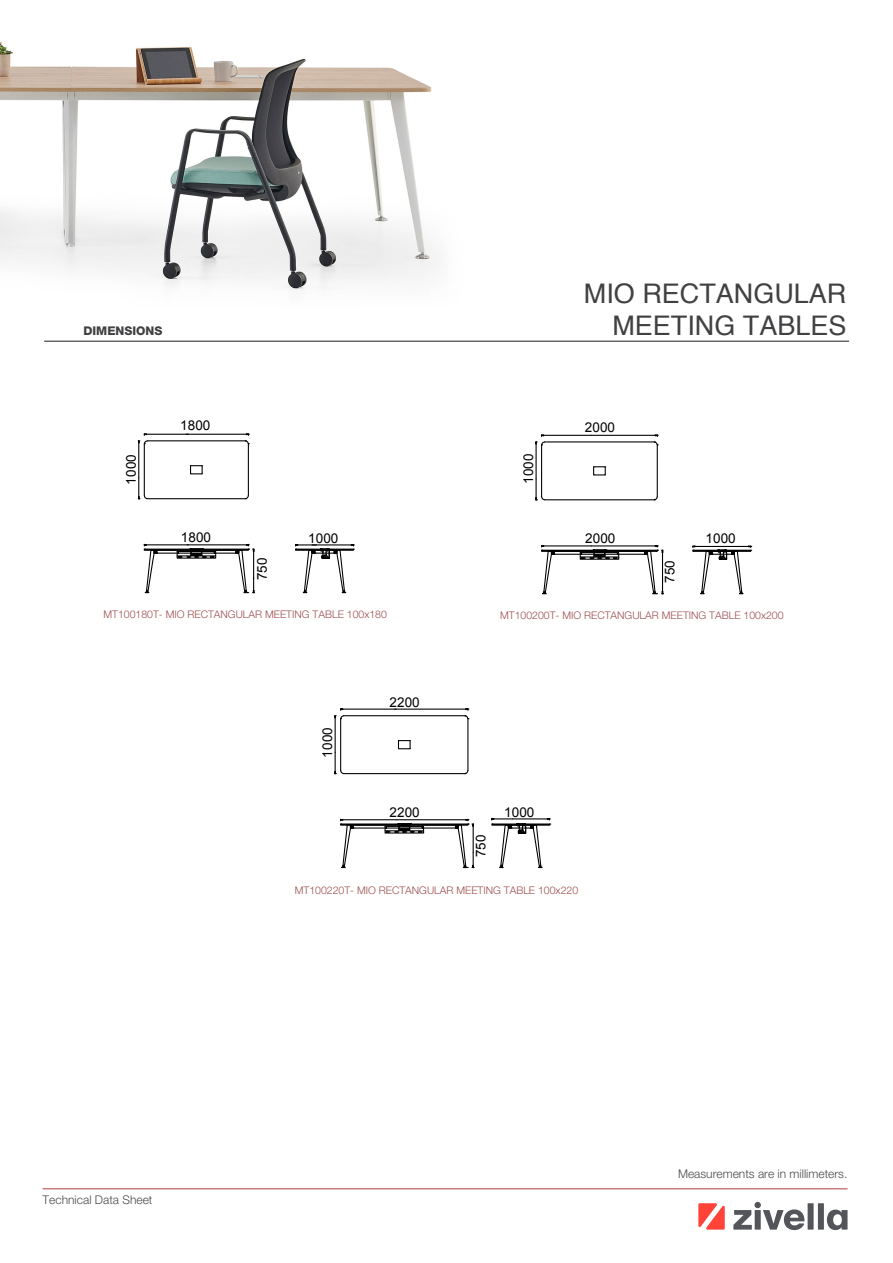
<style>
.page{position:relative;width:893px;height:1263px;background:#fff}
.page>*{position:absolute;margin:0;border:0;box-sizing:border-box;transform-origin:0 0}
.t1{font:27px/32.4px "Helvetica";color:#414042;text-align:right}
.t2{font:13.5px "Arial";letter-spacing:.015em;color:#000}
.t3{font:300 12px "Helvetica Neue LT Pro";color:#4d4c4c}
.t4{font:300 12px "Helvetica Neue LT Pro";color:#4c4c4c}
.t5{font:800 12px "Helvetica Neue LT Pro";color:#414042}
.t6{font:300 10.5px "Helvetica Neue LT Pro";color:#9d4f50}
</style>
<div class="page">
<img style="left:0;top:41px;width:490px;height:300px">
<hr style="left:44px;top:341px;width:805px;height:1px;background:#1d1d1b">
<hr style="left:43px;top:1188px;width:804px;height:1px;background:#b85050">
<hr style="left:146px;top:544px;width:42px;height:1px;background:#000">
<hr style="left:187px;top:544px;width:59px;height:1px;background:#000">
<hr style="left:138px;top:443px;width:1px;height:35px;background:#000">
<hr style="left:248px;top:444px;width:1px;height:52px;background:#000">
<hr style="left:147px;top:440px;width:98px;height:1px;background:#000">
<hr style="left:144px;top:444px;width:1px;height:52px;background:#000">
<svg style="left:138px;top:478px;width:10px;height:22px"></svg>
<hr style="left:147px;top:498px;width:98px;height:1px;background:#000">
<svg style="left:244px;top:494px;width:5px;height:6px"></svg>
<div style="left:144px;top:549px;width:105px;height:2px;border:1px solid #000"></div>
<div style="left:154px;top:550px;width:85px;height:4px;border:1px solid #000"></div>
<svg style="left:190px;top:465px;width:13px;height:10px"></svg>
<svg style="left:144px;top:544px;width:14px;height:50px"></svg>
<svg style="left:235px;top:544px;width:20px;height:50px"></svg>
<svg style="left:295px;top:544px;width:59px;height:50px"></svg>
<hr style="left:146px;top:434px;width:42px;height:1px;background:#000">
<hr style="left:186px;top:434px;width:60px;height:1px;background:#000">
<svg style="left:138px;top:433px;width:10px;height:12px"></svg>
<svg style="left:244px;top:433px;width:5px;height:12px"></svg>
<svg style="left:177px;top:548px;width:39px;height:10px"></svg>
<hr style="left:177px;top:555px;width:39px;height:1px;background:#000">
<hr style="left:535px;top:444px;width:2px;height:35px;background:#000">
<hr style="left:657px;top:445px;width:1px;height:52px;background:#000">
<hr style="left:544px;top:441px;width:110px;height:1px;background:#000">
<hr style="left:541px;top:445px;width:1px;height:52px;background:#000">
<svg style="left:535px;top:479px;width:11px;height:22px"></svg>
<hr style="left:544px;top:499px;width:110px;height:1px;background:#000">
<svg style="left:653px;top:496px;width:5px;height:5px"></svg>
<div style="left:541px;top:550px;width:117px;height:2px;border:1px solid #000"></div>
<div style="left:552px;top:551px;width:95px;height:4px;border:1px solid #000"></div>
<svg style="left:593px;top:466px;width:13px;height:10px"></svg>
<svg style="left:692px;top:545px;width:60px;height:50px"></svg>
<hr style="left:544px;top:435px;width:47px;height:1px;background:#000">
<hr style="left:591px;top:435px;width:64px;height:1px;background:#000">
<svg style="left:535px;top:434px;width:11px;height:12px"></svg>
<svg style="left:653px;top:434px;width:5px;height:12px"></svg>
<hr style="left:544px;top:545px;width:47px;height:1px;background:#000">
<hr style="left:591px;top:545px;width:64px;height:1px;background:#000">
<svg style="left:541px;top:545px;width:14px;height:50px"></svg>
<svg style="left:644px;top:545px;width:19px;height:50px"></svg>
<div style="left:580px;top:552px;width:39px;height:8px;border:1px solid #000"></div>
<svg style="left:580px;top:549px;width:39px;height:10px"></svg>
<hr style="left:580px;top:556px;width:39px;height:1px;background:#000">
<svg style="left:491px;top:818px;width:60px;height:51px"></svg>
<hr style="left:343px;top:708px;width:53px;height:2px;background:#000">
<hr style="left:395px;top:708px;width:71px;height:2px;background:#000">
<hr style="left:343px;top:819px;width:53px;height:1px;background:#000">
<hr style="left:396px;top:819px;width:70px;height:1px;background:#000">
<svg style="left:340px;top:819px;width:14px;height:50px"></svg>
<hr style="left:335px;top:718px;width:1px;height:35px;background:#000">
<svg style="left:455px;top:819px;width:19px;height:50px"></svg>
<hr style="left:467px;top:719px;width:1px;height:52px;background:#000">
<svg style="left:464px;top:708px;width:5px;height:12px"></svg>
<hr style="left:344px;top:715px;width:121px;height:1px;background:#000">
<svg style="left:334px;top:708px;width:11px;height:12px"></svg>
<hr style="left:340px;top:719px;width:1px;height:52px;background:#000">
<svg style="left:334px;top:753px;width:11px;height:22px"></svg>
<hr style="left:344px;top:773px;width:121px;height:1px;background:#000">
<svg style="left:464px;top:769px;width:5px;height:6px"></svg>
<div style="left:340px;top:823px;width:128px;height:3px;border:1px solid #000"></div>
<div style="left:351px;top:824px;width:107px;height:4px;border:1px solid #000"></div>
<svg style="left:397px;top:740px;width:14px;height:10px"></svg>
<svg style="left:385px;top:823px;width:39px;height:10px"></svg>
<hr style="left:385px;top:830px;width:39px;height:1px;background:#000">
<svg style="left:733px;top:1210px;width:19px;height:19px"></svg>
<div style="left:755px;top:1210px;width:6px;height:19px;background:#54555a"></div>
<div style="left:754px;top:1202px;width:7px;height:6px;background:#54555a;border-radius:50%"></div>
<svg style="left:763px;top:1209px;width:42px;height:21px"></svg>
<div style="left:808px;top:1203px;width:6px;height:26px;background:#54555a"></div>
<div style="left:818px;top:1203px;width:6px;height:26px;background:#54555a"></div>
<svg style="left:827px;top:1209px;width:20px;height:21px"></svg>
<svg style="left:698px;top:1203px;width:27px;height:26px"></svg>
<p class="t5" style="left:83px;top:324px;width:81px">DIMENSIONS</p>
<p class="t2" style="left:122px;top:485px;width:32px;rotate:-90deg">1000</p>
<p class="t2" style="left:180px;top:416px;width:32px">1800</p>
<p class="t2" style="left:181px;top:528px;width:32px">1800</p>
<p class="t2" style="left:253px;top:580px;width:24px;rotate:-90deg">750</p>
<p class="t2" style="left:308px;top:529px;width:32px">1000</p>
<p class="t2" style="left:519px;top:484px;width:32px;rotate:-90deg">1000</p>
<h1 class="t1" style="left:584px;top:278px;width:264px">MIO RECTANGULAR<br>MEETING TABLES</h1>
<p class="t2" style="left:585px;top:418px;width:32px">2000</p>
<p class="t2" style="left:585px;top:529px;width:32px">2000</p>
<p class="t2" style="left:661px;top:583px;width:24px;rotate:-90deg">750</p>
<p class="t2" style="left:705px;top:530px;width:32px">1000</p>
<p class="t6" style="left:103px;top:608px;width:285px">MT100180T- MIO RECTANGULAR MEETING TABLE 100x180</p>
<p class="t6" style="left:500px;top:608px;width:285px">MT100200T- MIO RECTANGULAR MEETING TABLE 100x200</p>
<p class="t2" style="left:318px;top:757px;width:32px;rotate:-90deg">1000</p>
<p class="t2" style="left:390px;top:693px;width:32px">2200</p>
<p class="t2" style="left:390px;top:803px;width:32px">2200</p>
<p class="t2" style="left:472px;top:857px;width:24px;rotate:-90deg">750</p>
<p class="t2" style="left:504px;top:803px;width:32px">1000</p>
<p class="t4" style="left:43px;top:1193px;width:111px">Technical Data Sheet</p>
<p class="t6" style="left:295px;top:884px;width:285px">MT100220T- MIO RECTANGULAR MEETING TABLE 100x220</p>
<p class="t3" style="left:678px;top:1167px;width:171px">Measurements are in millimeters.</p>
</div>
